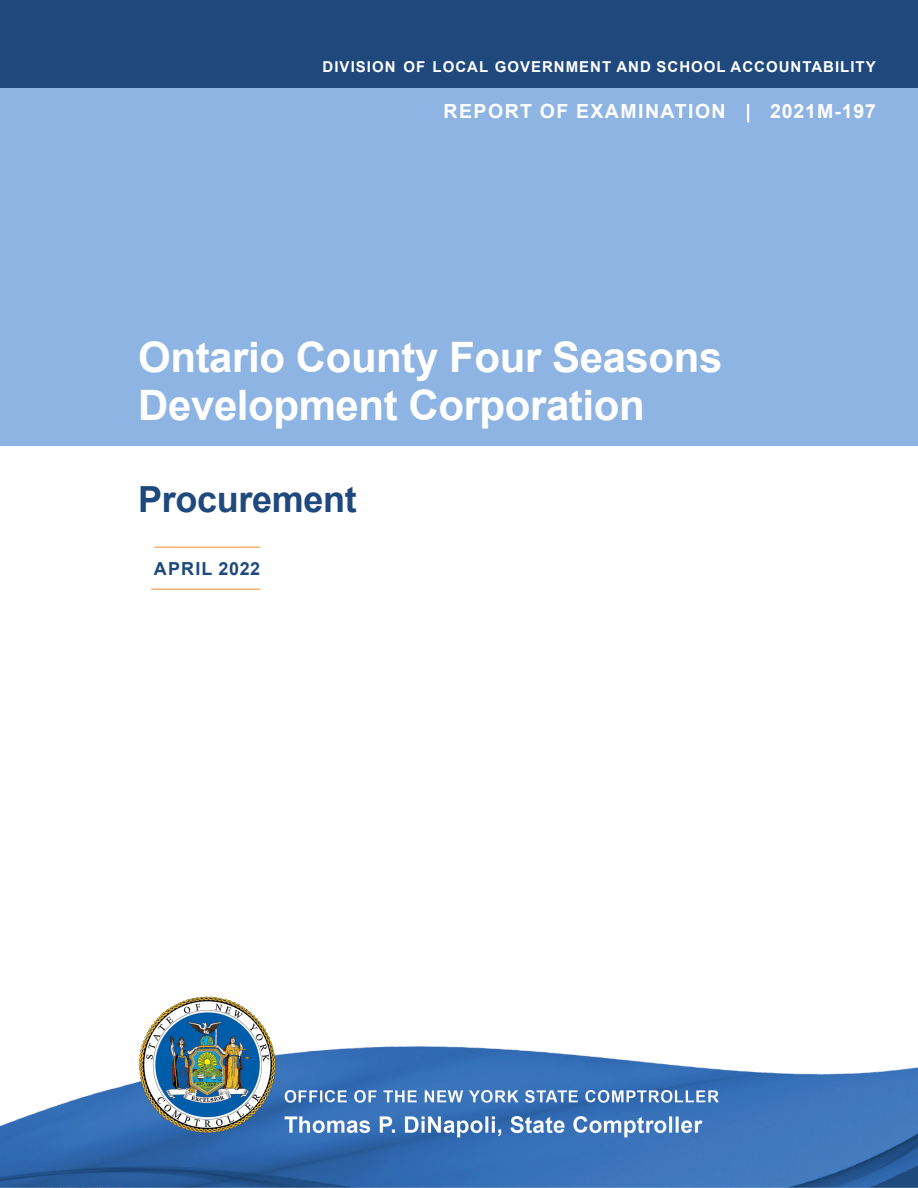
<style>
.page{position:relative;width:918px;height:1188px;background:#fff}
.page>*{position:absolute;margin:0;border:0;box-sizing:border-box;transform-origin:0 0}
.t1{font:700 42px/48px "Arial";letter-spacing:-.01em;color:#fff}
.t2{font:700 36px "Arial";letter-spacing:-.01em;color:#1f497d}
.t3{font:700 19.5px "Arial";letter-spacing:.075em;color:#fff}
.Sidebar_Text{font:700 18px "Arial";letter-spacing:.065em;color:#1f497d}
.t4{font:700 15px "Arial";letter-spacing:.065em;color:#fff}
</style>
<div class="page">
<div style="left:0;top:0;width:918px;height:446px;background:#8eb4e3"></div>
<div style="left:0;top:0;width:918px;height:88px;background:#1f497d"></div>
<hr style="left:154px;top:546px;width:106px;height:2px;background:#f9b074">
<hr style="left:151px;top:588px;width:109px;height:2px;background:#f9b074">
<img style="left:0;top:996px;width:918px;height:192px">
<p class="t4" style="left:323px;top:56px;width:555px">DIVISION OF LOCAL GOVERNMENT AND SCHOOL ACCOUNTABILITY</p>
<p class="t3" style="left:444px;top:97px;width:434px">REPORT OF EXAMINATION | 2021M-197</p>
<p class="t1" style="left:138px;top:334px;width:586px">Ontario County Four Seasons<br>Development Corporation</p>
<p class="t2" style="left:138px;top:474px;width:220px">Procurement</p>
<p class="Sidebar_Text" style="left:154px;top:556px;width:108px">APRIL 2022</p>
</div>
